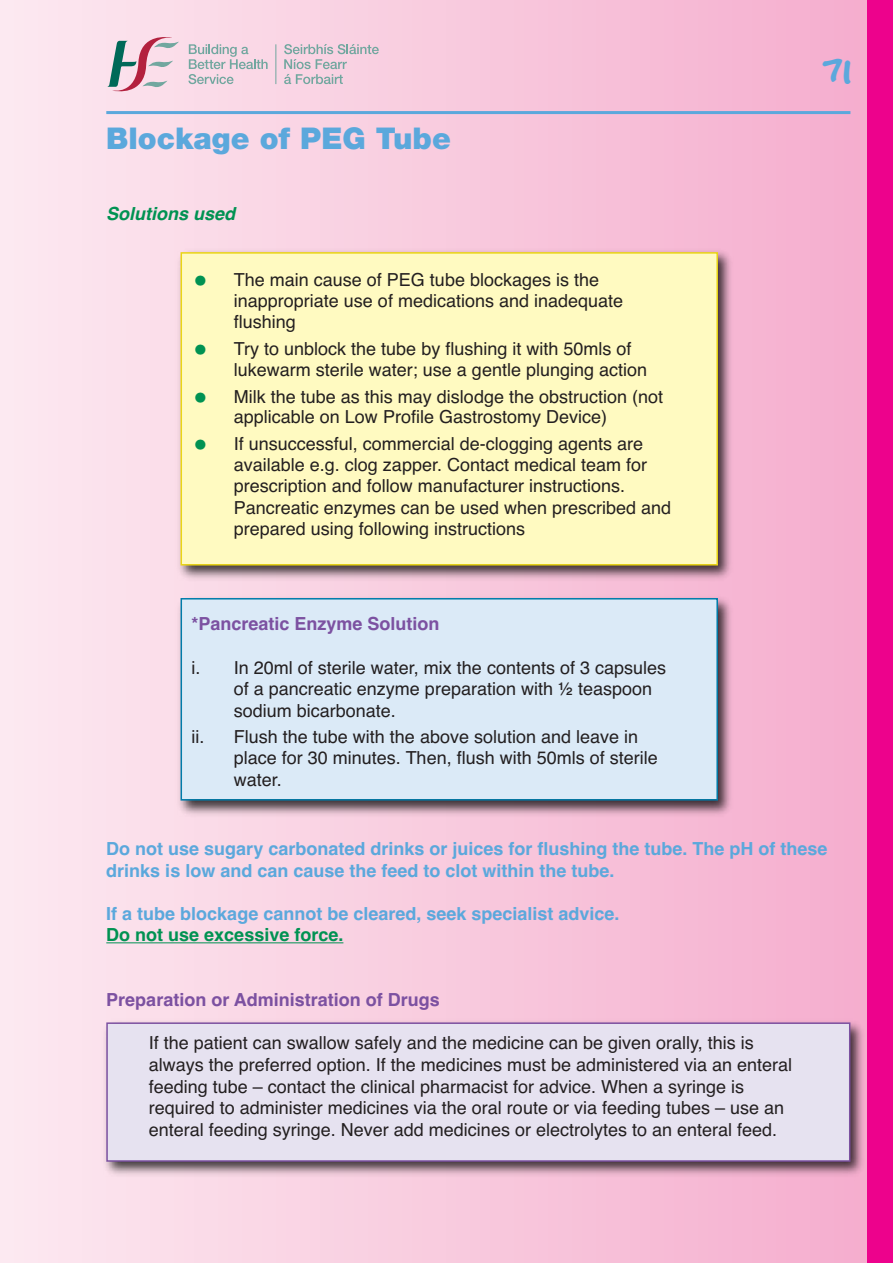
<style>
.page{position:relative;width:893px;height:1263px;background:#fff}
.page>*{position:absolute;margin:0;border:0;box-sizing:border-box;transform-origin:0 0}
.t1{font:49.5px "Good Dog Cool";color:#5ba8dc}
.t2{font:900 30px "Helvetica Neue LT Std";color:#5ba8dc}
.t3{font:18px/21.6px "Helvetica";color:#231f20}
.t4{font:700 18px/21.6px "Helvetica";color:#5ba8dc}
.t5{font:700 18px "Helvetica";color:#7c51a1}
.t6{font:700 18px "Helvetica";color:#009252}
.t7{font:italic 700 18px "Helvetica";color:#009252}
</style>
<div class="page">
<div style="left:0;top:0;width:867px;height:1263px;background:linear-gradient(to right,#fce9f0,#f5aece)"></div>
<div style="left:867px;top:0;width:26px;height:1263px;background:#ed028c"></div>
<svg style="left:188px;top:44px;width:80px;height:40px;background:#dacdd6"></svg>
<svg style="left:284px;top:44px;width:95px;height:40px;background:#dcc9d4"></svg>
<hr style="left:276px;top:44px;width:1px;height:40px;background:#71a79f">
<svg style="left:107px;top:33px;width:72px;height:61px;background:#d2bcc5"></svg>
<hr style="left:106px;top:111px;width:744px;height:3px;background:#5ba8dc">
<img style="left:174px;top:246px;width:563px;height:339px">
<div style="left:182px;top:254px;width:534px;height:310px;background:#fffac1"></div>
<div style="left:181px;top:252px;width:537px;height:313px;border:2px solid #ead515"></div>
<img style="left:174px;top:592px;width:563px;height:228px">
<div style="left:182px;top:599px;width:534px;height:200px;background:#dbeaf7"></div>
<div style="left:181px;top:598px;width:537px;height:202px;border:2px solid #007caa"></div>
<img style="left:99px;top:1016px;width:768px;height:165px">
<div style="left:108px;top:1024px;width:741px;height:136px;background:#e6e2f0"></div>
<div style="left:106px;top:1022px;width:744px;height:140px;border:2px solid #7c51a1"></div>
<hr style="left:106px;top:942px;width:237px;height:1px;background:#009252">
<h2 class="t2" style="left:106px;top:128px;width:346px">Blockage of PEG Tube</h2>
<p class="t7" style="left:106px;top:204px;width:131px">Solutions used</p>
<p class="t3" style="left:234px;top:269px;width:391px;line-height:21.1px">The main cause of PEG tube blockages is the inappropriate use of medications and inadequate flushing</p>
<p class="t3" style="left:234px;top:338px;width:415px;line-height:20.7px">Try to unblock the tube by flushing it with 50mls of lukewarm sterile water; use a gentle plunging action</p>
<p class="t3" style="left:234px;top:386px;width:431px;line-height:20.7px">Milk the tube as this may dislodge the obstruction (not applicable on Low Profile Gastrostomy Device)</p>
<p class="t3" style="left:234px;top:433px;width:439px">If unsuccessful, commercial de-clogging agents are available e.g. clog zapper. Contact medical team for prescription and follow manufacturer instructions.<br>Pancreatic enzymes can be used when prescribed and prepared using following instructions</p>
<p class="t5" style="left:191px;top:614px;width:250px">*Pancreatic Enzyme Solution</p>
<p class="t3" style="left:234px;top:657px;width:434px;text-indent:-43px">i. In 20ml of sterile water, mix the contents of 3 capsules of a pancreatic enzyme preparation with ½ teaspoon sodium bicarbonate.</p>
<p class="t3" style="left:234px;top:726px;width:425px;text-indent:-43px">ii. Flush the tube with the above solution and leave in place for 30 minutes. Then, flush with 50mls of sterile water.</p>
<h1 class="t1" style="left:822px;top:43px;width:29px">71</h1>
<p class="t4" style="left:106px;top:838px;width:723px">Do not use sugary carbonated drinks or juices for flushing the tube. The pH of these drinks is low and can cause the feed to clot within the tube.</p>
<p class="t4" style="left:106px;top:903px;width:515px">If a tube blockage cannot be cleared, seek specialist advice.</p>
<p class="t6" style="left:106px;top:924px;width:239px">Do not use excessive force.</p>
<p class="t5" style="left:106px;top:989px;width:335px">Preparation or Administration of Drugs</p>
<p class="t3" style="left:149px;top:1032px;width:645px">If the patient can swallow safely and the medicine can be given orally, this is always the preferred option. If the medicines must be administered via an enteral feeding tube – contact the clinical pharmacist for advice. When a syringe is required to administer medicines via the oral route or via feeding tubes – use an enteral feeding syringe. Never add medicines or electrolytes to an enteral feed.</p>
</div>
